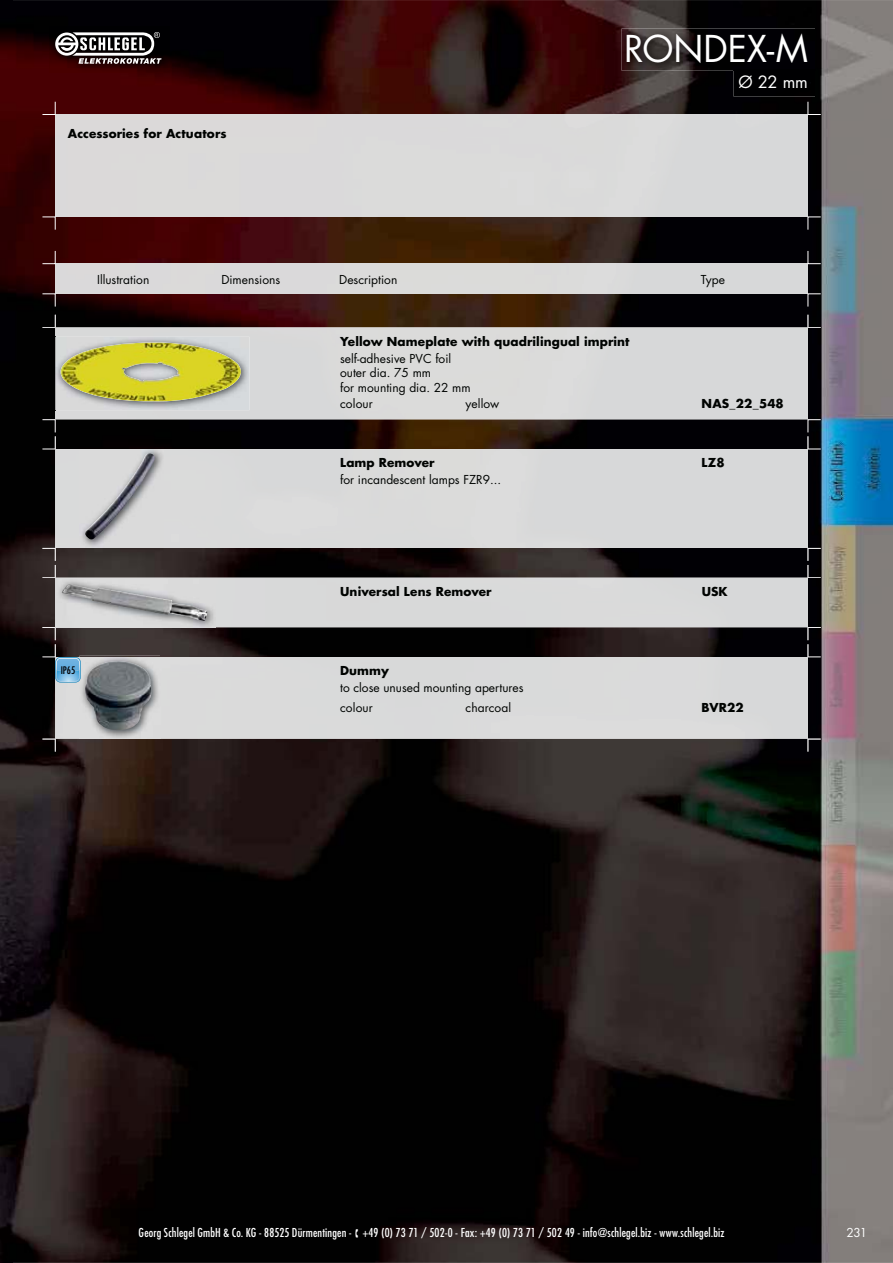
<style>
.page{position:relative;width:893px;height:1263px;background:#fff}
.page>*{position:absolute;margin:0;border:0;box-sizing:border-box;transform-origin:0 0}
.t1{font:36px "Futura Std";letter-spacing:-.005em;color:#fff}
.t2{font:16.5px "Futura Std";color:#fff}
.t3{font:12px/14.4px "Futura Std";color:#000301}
.t4{font:700 12px "Futura Std";letter-spacing:.01em;color:#000301}
.t5{font:condensed 12px "Futura Std";letter-spacing:.015em;color:#fff}
.t6{font:12px "Futura Std";color:#fff}
.t7{font:condensed 10.2px "Futura Std";color:#000002}
</style>
<div class="page">
<img style="left:0;top:0;width:893px;height:1263px">
<div style="left:55px;top:115px;width:753px;height:102px;background:#dad9da"></div>
<div style="left:55px;top:264px;width:753px;height:29px;background:#dad9d9"></div>
<svg style="left:42px;top:293px;width:14px;height:14px"></svg>
<svg style="left:807px;top:293px;width:14px;height:14px"></svg>
<svg style="left:42px;top:217px;width:14px;height:13px"></svg>
<svg style="left:807px;top:217px;width:14px;height:13px"></svg>
<svg style="left:807px;top:251px;width:14px;height:13px"></svg>
<svg style="left:42px;top:251px;width:14px;height:13px"></svg>
<svg style="left:807px;top:102px;width:14px;height:13px"></svg>
<svg style="left:42px;top:102px;width:14px;height:13px"></svg>
<svg style="left:42px;top:315px;width:779px;height:12px;background:#200e08"></svg>
<div style="left:55px;top:327px;width:753px;height:92px;background:#d8d8d9"></div>
<svg style="left:42px;top:419px;width:779px;height:30px;background:#130c09"></svg>
<div style="left:55px;top:449px;width:753px;height:99px;background:#d9d9d9"></div>
<svg style="left:42px;top:548px;width:779px;height:30px;background:#1e1818"></svg>
<div style="left:55px;top:578px;width:753px;height:49px;background:#d8d9d9"></div>
<div style="left:55px;top:683px;width:753px;height:56px;background:#dadada"></div>
<svg style="left:42px;top:739px;width:779px;height:12px;background:#29201f"></svg>
<img style="left:50px;top:27px;width:120px;height:45px">
<svg style="left:55px;top:32px;width:107px;height:32px"></svg>
<img style="left:55px;top:337px;width:195px;height:73px">
<img style="left:61px;top:342px;width:189px;height:59px">
<img style="left:80px;top:448px;width:83px;height:100px">
<img style="left:85px;top:453px;width:71px;height:86px">
<img style="left:57px;top:579px;width:158px;height:48px">
<img style="left:61px;top:584px;width:146px;height:37px">
<img style="left:80px;top:683px;width:80px;height:56px">
<img style="left:85px;top:683px;width:67px;height:47px">
<svg style="left:42px;top:627px;width:779px;height:56px;background:#6b6969"></svg>
<img style="left:56px;top:670px;width:24px;height:11px">
<img style="left:57px;top:670px;width:23px;height:1px">
<img style="left:56px;top:658px;width:24px;height:12px">
<img style="left:622px;top:29px;width:193px;height:42px">
<div style="left:733px;top:70px;width:82px;height:26px;background:#000002"></div>
<p class="t4" style="left:68px;top:127px;width:160px">Accessories for Actuators</p>
<h1 class="t1" style="left:624px;top:32px;width:185px">RONDEX-M</h1>
<h2 class="t2" style="left:738px;top:74px;width:71px">Ø 22 mm</h2>
<p class="t3" style="left:97px;top:273px;width:54px">Illustration</p>
<p class="t3" style="left:221px;top:273px;width:60px">Dimensions</p>
<p class="t3" style="left:339px;top:273px;width:60px">Description</p>
<p class="t3" style="left:701px;top:273px;width:26px">Type</p>
<p class="t4" style="left:340px;top:336px;width:291px">Yellow Nameplate with quadrilingual imprint</p>
<p class="t3" style="left:340px;top:352px;width:132px">self-adhesive PVC foil outer dia. 75 mm<br>for mounting dia. 22 mm</p>
<p class="t3" style="left:340px;top:397px;width:34px">colour</p>
<p class="t3" style="left:465px;top:397px;width:35px">yellow</p>
<p class="t4" style="left:702px;top:398px;width:84px">NAS_22_548</p>
<p class="t4" style="left:340px;top:457px;width:96px">Lamp Remover</p>
<p class="t4" style="left:702px;top:457px;width:24px">LZ8</p>
<p class="t3" style="left:340px;top:474px;width:163px">for incandescent lamps FZR9...</p>
<p class="t7" style="left:61px;top:665px;width:16px">IP65</p>
<p class="t4" style="left:340px;top:586px;width:153px">Universal Lens Remover</p>
<p class="t4" style="left:702px;top:586px;width:27px">USK</p>
<p class="t4" style="left:340px;top:665px;width:50px">Dummy</p>
<p class="t3" style="left:340px;top:679px;width:185px;line-height:19.2px">to close unused mounting apertures colour</p>
<p class="t3" style="left:465px;top:701px;width:47px">charcoal</p>
<p class="t4" style="left:702px;top:702px;width:44px">BVR22</p>
<p class="t5" style="left:139px;top:1226px;width:587px">Georg Schlegel GmbH &amp; Co. KG - 88525 Dürmentingen - ▪ +49 (0) 73 71 / 502-0 - Fax: +49 (0) 73 71 / 502 49 - info@schlegel.biz - www.schlegel.biz</p>
<p class="t6" style="left:846px;top:1227px;width:22px">231</p>
</div>
